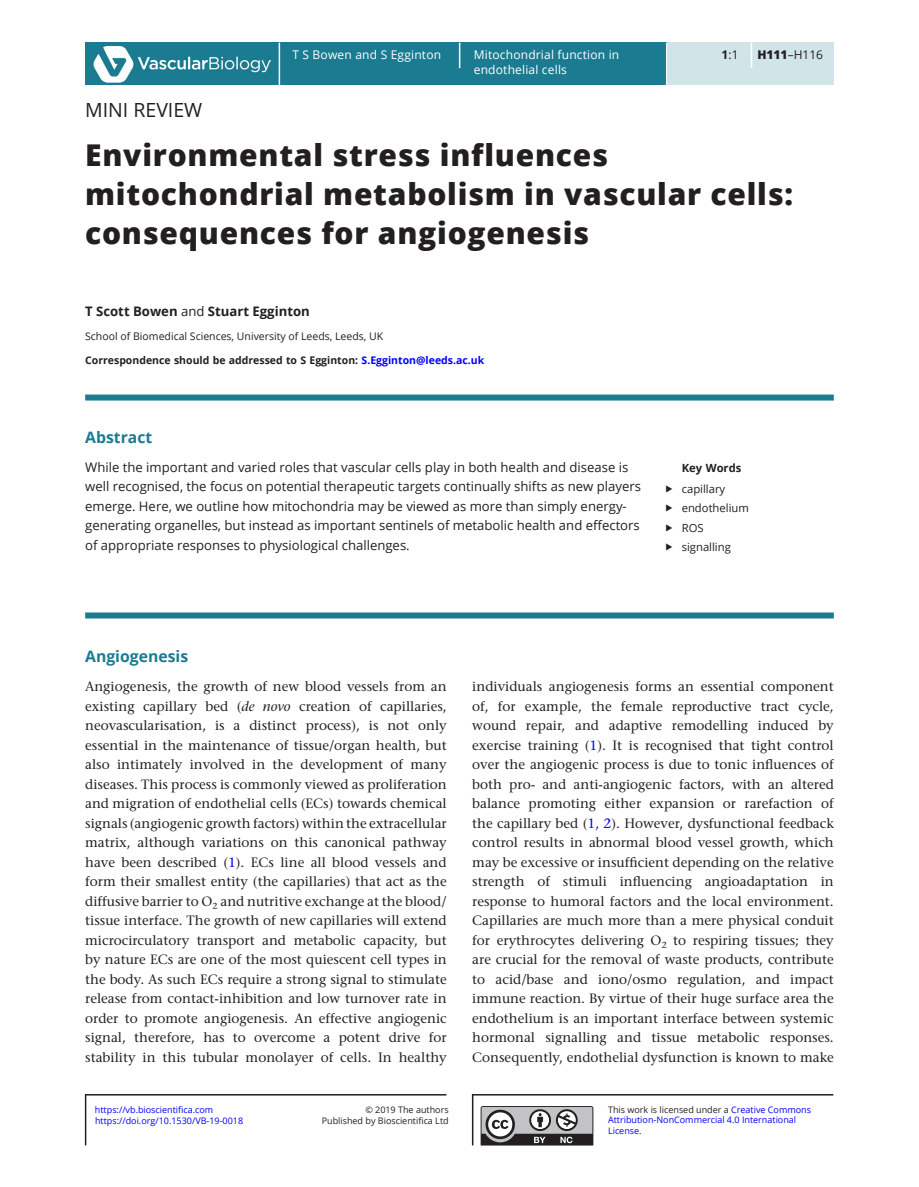
<style>
.page{position:relative;width:919px;height:1187px;background:#fff}
.page>*{position:absolute;margin:0;border:0;box-sizing:border-box;transform-origin:0 0}
.CT{font:800 30px/39px "Open Sans";letter-spacing:.025em;color:#231f20}
.AT{font:19.5px "Open Sans";color:#231f20}
.H1_Rule{font:700 15.75px "Open Sans";color:#1b7b91}
.ABS_H{font:700 15.75px "Open Sans";color:#1b7b91}
.TXT{font:500 13.5px/19.5px "Stone Serif Std";color:#231f20;text-align:justify}
.ABS_TXT{font:13.2px/19.5px "Open Sans";color:#231f20}
.AU{font:700 13.2px "Open Sans";color:#231f20}
.t1{font:12px/14.7px "Open Sans";letter-spacing:.015em;color:#fff}
.t2{font:12px "Open Sans";color:#231f20}
.t3{font:11.25px "Open Sans";color:#231f20}
.Keywords_Head{font:700 11.25px "Open Sans";color:#231f20}
.Corres{font:700 10.5px "Open Sans";color:#231f20}
.Address{font:10.5px "Open Sans";color:#231f20}
.t4{font:9px/10.5px "Open Sans";color:#00f}
.t5{font:9px/11.2px "Open Sans";color:#231f20;text-align:right}
.s1{font-weight:700}
.s2{font-weight:800}
.s3{font-weight:400}
.s4{color:#00f}
.s5{font-style:italic}
.s6{color:#231f20}
</style>
<div class="page">
<div style="left:85px;top:43px;width:748px;height:42px;background:#1b7b91"></div>
<hr style="left:278px;top:43px;width:2px;height:42px;background:#fff">
<hr style="left:666px;top:43px;width:1px;height:42px;background:#fff">
<svg style="left:459px;top:43px;width:1px;height:25px"></svg>
<div style="left:667px;top:43px;width:166px;height:42px;background:#d1e5e9"></div>
<hr style="left:750px;top:43px;width:2px;height:25px;background:#fff">
<img style="left:93px;top:46px;width:177px;height:37px">
<div style="left:85px;top:394px;width:748px;height:6px;background:#1b7b91"></div>
<div style="left:85px;top:612px;width:748px;height:6px;background:#1b7b91"></div>
<hr style="left:85px;top:1093px;width:361px;height:2px;background:#231f20">
<hr style="left:472px;top:1093px;width:361px;height:2px;background:#231f20">
<hr style="left:472px;top:1093px;width:1px;height:52px;background:#231f20">
<hr style="left:85px;top:1093px;width:1px;height:52px;background:#231f20">
<svg style="left:480px;top:1106px;width:113px;height:39px;background:#8b8a8b"></svg>
<p class="t1" style="left:292px;top:47px;width:150px">T S Bowen and S Egginton</p>
<p class="t1" style="left:474px;top:47px;width:147px">Mitochondrial function in endothelial cells</p>
<p class="t2" style="left:721px;top:47px;width:19px"><span class="s1">1</span>:1</p>
<p class="t2" style="left:757px;top:47px;width:67px"><span class="s2">H111</span>–H116</p>
<p class="AT" style="left:85px;top:97px;width:119px">MINI REVIEW</p>
<p class="CT" style="left:85px;top:134px;width:709px">Environmental stress influences mitochondrial metabolism in vascular cells: consequences for angiogenesis</p>
<p class="AU" style="left:85px;top:302px;width:226px">T Scott Bowen <span class="s3">and</span> Stuart Egginton</p>
<p class="Address" style="left:85px;top:329px;width:299px">School of Biomedical Sciences, University of Leeds, Leeds, UK</p>
<p class="Corres" style="left:85px;top:352px;width:400px">Correspondence should be addressed to S Egginton: <span class="s4">S.Egginton@leeds.ac.uk</span></p>
<p class="ABS_H" style="left:85px;top:426px;width:69px">Abstract</p>
<p class="ABS_TXT" style="left:85px;top:457px;width:557px">While the important and varied roles that vascular cells play in both health and disease is well recognised, the focus on potential therapeutic targets continually shifts as new players emerge. Here, we outline how mitochondria may be viewed as more than simply energy&shy;generating organelles, but instead as important sentinels of metabolic health and effectors of appropriate responses to physiological challenges.</p>
<p class="Keywords_Head" style="left:681px;top:459px;width:61px">Key Words</p>
<p class="t3" style="left:681px;top:480px;width:45px">capillary</p>
<p class="t3" style="left:681px;top:500px;width:69px">endothelium</p>
<p class="t3" style="left:681px;top:519px;width:23px">ROS</p>
<p class="t3" style="left:681px;top:539px;width:51px">signalling</p>
<p class="H1_Rule" style="left:85px;top:645px;width:104px">Angiogenesis</p>
<p class="TXT" style="left:85px;top:676px;width:363px">Angiogenesis, the growth of new blood vessels from an existing capillary bed (<span class="s5">de novo</span> creation of capillaries, neovascularisation, is a distinct process), is not only essential in the maintenance of tissue/organ health, but also intimately involved in the development of many diseases. This process is commonly viewed as proliferation and migration of endothelial cells (ECs) towards chemical signals (angiogenic growth factors) within the extracellular matrix, although variations on this canonical pathway have been described (<span class="s4">1</span>). ECs line all blood vessels and form their smallest entity (the capillaries) that act as the diffusive barrier to O<sub>2</sub> and nutritive exchange at the blood/ tissue interface. The growth of new capillaries will extend microcirculatory transport and metabolic capacity, but by nature ECs are one of the most quiescent cell types in the body. As such ECs require a strong signal to stimulate release from contact-inhibition and low turnover rate in order to promote angiogenesis. An effective angiogenic signal, therefore, has to overcome a potent drive for stability in this tubular monolayer of cells. In healthy</p>
<p class="TXT" style="left:472px;top:676px;width:363px">individuals angiogenesis forms an essential component of, for example, the female reproductive tract cycle, wound repair, and adaptive remodelling induced by exercise training (<span class="s4">1</span>). It is recognised that tight control over the angiogenic process is due to tonic influences of both pro- and anti-angiogenic factors, with an altered balance promoting either expansion or rarefaction of the capillary bed (<span class="s4">1, 2</span>). However, dysfunctional feedback control results in abnormal blood vessel growth, which may be excessive or insufficient depending on the relative strength of stimuli influencing angioadaptation in response to humoral factors and the local environment.<br>Capillaries are much more than a mere physical conduit for erythrocytes delivering O<sub>2</sub> to respiring tissues; they are crucial for the removal of waste products, contribute to acid/base and iono/osmo regulation, and impact immune reaction. By virtue of their huge surface area the endothelium is an important interface between systemic hormonal signalling and tissue metabolic responses.<br>Consequently, endothelial dysfunction is known to make</p>
<p class="t4" style="left:95px;top:1103px;width:120px">https://vb.bioscientifica.com</p>
<p class="t5" style="left:322px;top:1103px;width:128px">© 2019 The authors<br>Published by Bioscientifica Ltd</p>
<p class="t4" style="left:95px;top:1114px;width:150px">https://doi.org/10.1530/VB-19-0018</p>
<p class="t4" style="left:608px;top:1103px;width:204px"><span class="s6">This work is licensed under a</span> Creative Commons<br>Attribution-NonCommercial 4.0 International<br>License.</p>
</div>
